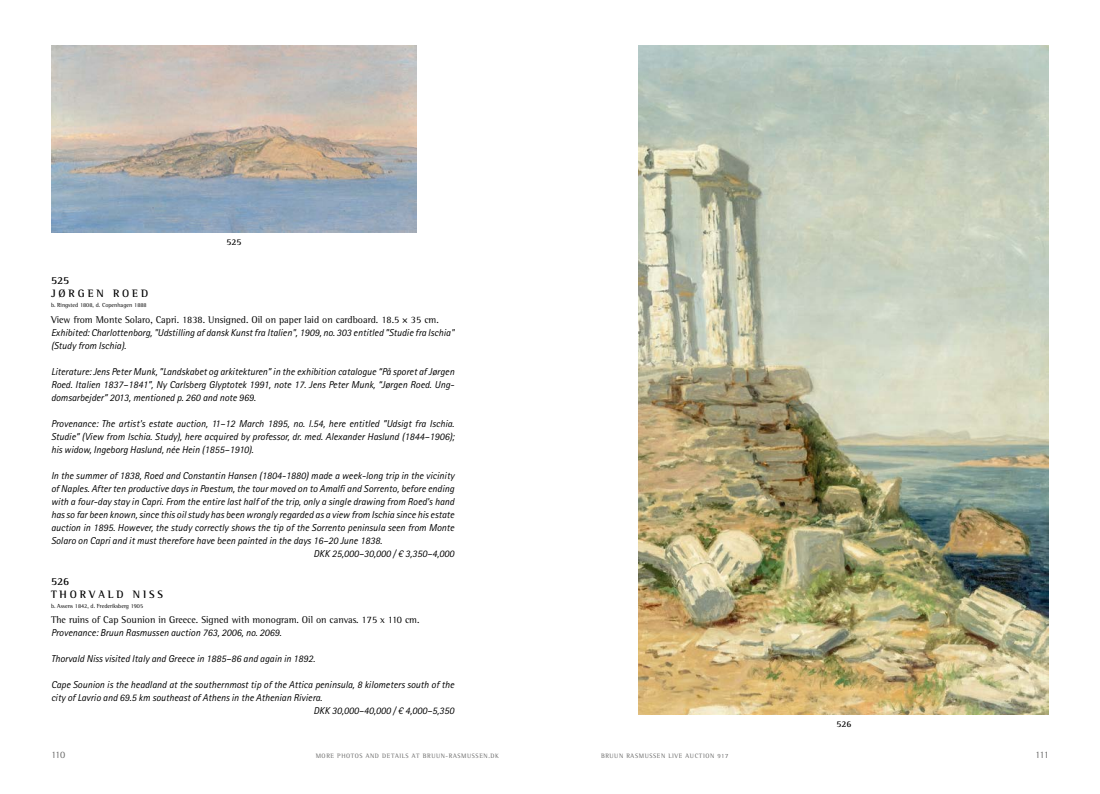
<style>
.page{position:relative;width:1100px;height:794px;background:#fff}
.page>*{position:absolute;margin:0;border:0;box-sizing:border-box;transform-origin:0 0}
.t1{font:700 11px/13px "Rotis Semi Serif Pro";letter-spacing:.26em;color:#000}
.t2{font:italic 10px/13px "Rotis Sans Serif Pro";color:#000;text-align:justify}
.t3{font:10px "Rotis Semi Serif Pro";color:#000}
.t4{font:10px "Rotis Semi Serif Pro";letter-spacing:-.095em;color:#6a6a69}
.t5{font:700 9px "Rotis Semi Serif Pro";color:#000}
.t6{font:6.5px "Rotis Semi Serif Pro";letter-spacing:.095em;color:#6a6a69}
.t7{font:6px "Rotis Semi Serif Pro";color:#000}
</style>
<div class="page">
<img style="left:51px;top:45px;width:366px;height:187px">
<img style="left:639px;top:45px;width:410px;height:669px">
<p class="t5" style="left:226px;top:236px;width:17px">525</p>
<p class="t1" style="left:51px;top:274px;width:99px">525<br>JØRGEN ROED</p>
<p class="t7" style="left:51px;top:302px;width:97px">b. Ringsted 1808, d. Copenhagen 1888</p>
<p class="t3" style="left:51px;top:314px;width:389px">View from Monte Solaro, Capri. 1838. Unsigned. Oil on paper laid on cardboard. 18.5 × 35 cm.</p>
<p class="t2" style="left:51px;top:326px;width:405px">Exhibited: Charlottenborg, "Udstilling af dansk Kunst fra Italien", 1909, no. 303 entitled ”Studie fra Ischia" (Study from Ischia).</p>
<p class="t2" style="left:51px;top:365px;width:405px">Literature: Jens Peter Munk, ”Landskabet og arkitekturen” in the exhibition catalogue “På sporet af Jørgen Roed. Italien 1837–1841”, Ny Carlsberg Glyptotek 1991, note 17. Jens Peter Munk, “Jørgen Roed. Ung&shy;domsarbejder” 2013, mentioned p. 260 and note 969.</p>
<p class="t2" style="left:51px;top:417px;width:405px">Provenance: The artist's estate auction, 11–12 March 1895, no. I.54, here entitled ”Udsigt fra Ischia.<br>Studie” (View from Ischia. Study), here acquired by professor, dr. med. Alexander Haslund (1844–1906); his widow, Ingeborg Haslund, née Hein (1855–1910).</p>
<p class="t2" style="left:51px;top:469px;width:405px">In the summer of 1838, Roed and Constantin Hansen (1804-1880) made a week-long trip in the vicinity</p>
<p class="t2" style="left:51px;top:482px;width:405px">of Naples. After ten productive days in Paestum, the tour moved on to Amalfi and Sorrento, before ending</p>
<p class="t2" style="left:51px;top:495px;width:405px">with a four-day stay in Capri. From the entire last half of the trip, only a single drawing from Roed's hand</p>
<p class="t2" style="left:51px;top:508px;width:405px">has so far been known, since this oil study has been wrongly regarded as a view from Ischia since his estate</p>
<p class="t2" style="left:51px;top:521px;width:405px">auction in 1895. However, the study correctly shows the tip of the Sorrento peninsula seen from Monte</p>
<p class="t2" style="left:51px;top:534px;width:333px">Solaro on Capri and it must therefore have been painted in the days 16–20 June 1838.</p>
<p class="t2" style="left:313px;top:547px;width:142px">DKK 25,000–30,000 / € 3,350–4,000</p>
<p class="t1" style="left:51px;top:574px;width:114px">526<br>THORVALD NISS</p>
<p class="t7" style="left:51px;top:602px;width:94px">b. Assens 1842, d. Frederiksberg 1905</p>
<p class="t3" style="left:51px;top:614px;width:370px">The ruins of Cap Sounion in Greece. Signed with monogram. Oil on canvas. 175 x 110 cm.</p>
<p class="t2" style="left:51px;top:626px;width:232px">Provenance: Bruun Rasmussen auction 763, 2006, no. 2069.</p>
<p class="t2" style="left:51px;top:652px;width:266px">Thorvald Niss visited Italy and Greece in 1885–86 and again in 1892.</p>
<p class="t2" style="left:51px;top:678px;width:405px">Cape Sounion is the headland at the southernmost tip of the Attica peninsula, 8 kilometers south of the</p>
<p class="t2" style="left:51px;top:691px;width:273px">city of Lavrio and 69.5 km southeast of Athens in the Athenian Riviera.</p>
<p class="t2" style="left:313px;top:704px;width:142px">DKK 30,000–40,000 / € 4,000–5,350</p>
<p class="t5" style="left:836px;top:718px;width:17px">526</p>
<p class="t4" style="left:51px;top:749px;width:16px">110</p>
<p class="t6" style="left:316px;top:752px;width:185px">MORE PHOTOS AND DETAILS AT BRUUN-RASMUSSEN.DK</p>
<p class="t6" style="left:601px;top:752px;width:129px">BRUUN RASMUSSEN LIVE AUCTION 917</p>
<p class="t4" style="left:1035px;top:749px;width:15px">111</p>
</div>
